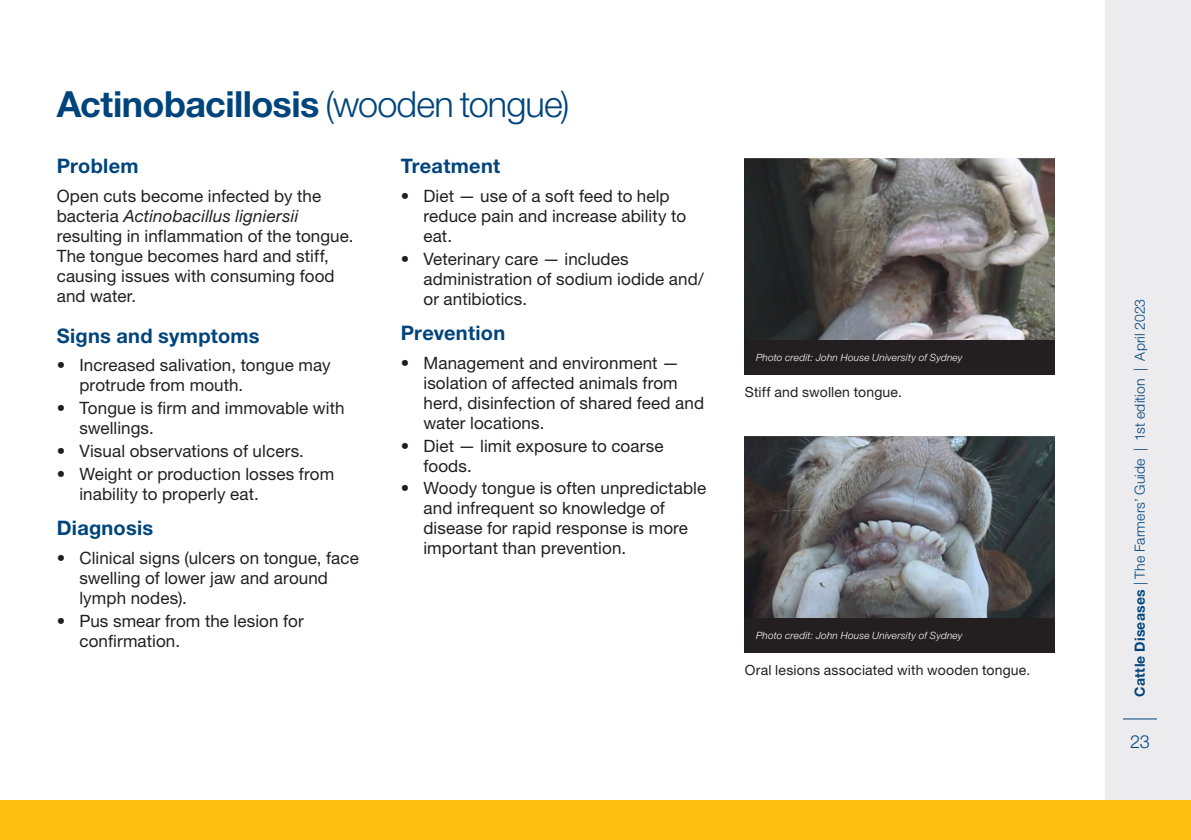
<style>
.page{position:relative;width:1191px;height:840px;background:#fff}
.page>*{position:absolute;margin:0;border:0;box-sizing:border-box;transform-origin:0 0}
.PIRSA_Heading{font:700 36px "Helvetica Neue LT Std";letter-spacing:-.015em;color:#00447c}
.Disease_Subhead{font:700 20px "Helvetica Neue LT Std";letter-spacing:.015em;color:#00447c}
.t1{font:300 18px "Helvetica Neue LT Std";color:#00447c}
.PIRSA_Body_Text{font:17px/20px "Helvetica Neue LT Std";letter-spacing:.005em;color:#231f20}
.t2{font:14px "Helvetica Neue LT Std";letter-spacing:.015em;color:#231f20}
.t3{font:300 14px "Helvetica Neue LT Std";letter-spacing:.01em;color:#00447c}
.Source_Text{font:italic 300 10px "Helvetica Neue LT Std";letter-spacing:.02em;color:#fff}
.s1{font-weight:300}
.s2{font-style:italic}
.s3{font-weight:700}
</style>
<div class="page">
<div style="left:1106px;top:0;width:85px;height:839px;background:#ececee"></div>
<hr style="left:1123px;top:718px;width:34px;height:1px;background:#00447c">
<div style="left:0;top:799px;width:1191px;height:40px;background:#fdbe12"></div>
<img style="left:745px;top:159px;width:309px;height:181px">
<img style="left:745px;top:436px;width:309px;height:182px">
<div style="left:745px;top:340px;width:309px;height:34px;background:#231f20"></div>
<div style="left:745px;top:618px;width:309px;height:34px;background:#231f20"></div>
<p class="PIRSA_Heading" style="left:57px;top:81px;width:514px">Actinobacillosis <span class="s1">(wooden tongue)</span></p>
<p class="Disease_Subhead" style="left:401px;top:154px;width:101px">Treatment</p>
<p class="PIRSA_Body_Text" style="left:423px;top:185px;width:264px;text-indent:-23px">• Diet — use of a soft feed to help reduce pain and increase ability to eat.</p>
<p class="PIRSA_Body_Text" style="left:423px;top:248px;width:282px;text-indent:-23px">• Veterinary care — includes administration of sodium iodide and/ or antibiotics.</p>
<p class="Disease_Subhead" style="left:401px;top:320px;width:106px">Prevention</p>
<p class="PIRSA_Body_Text" style="left:423px;top:352px;width:282px;text-indent:-23px">• Management and environment — isolation of affected animals from herd, disinfection of shared feed and water locations.</p>
<p class="PIRSA_Body_Text" style="left:423px;top:435px;width:242px;text-indent:-23px">• Diet — limit exposure to coarse foods.</p>
<p class="PIRSA_Body_Text" style="left:423px;top:478px;width:284px;text-indent:-23px">• Woody tongue is often unpredictable and infrequent so knowledge of disease for rapid response is more important than prevention.</p>
<p class="Disease_Subhead" style="left:57px;top:154px;width:83px">Problem</p>
<p class="PIRSA_Body_Text" style="left:57px;top:185px;width:298px">Open cuts become infected by the bacteria <span class="s2">Actinobacillus ligniersii </span>resulting in inflammation of the tongue.<br>The tongue becomes hard and stiff, causing issues with consuming food and water.</p>
<p class="Disease_Subhead" style="left:57px;top:323px;width:204px">Signs and symptoms</p>
<p class="PIRSA_Body_Text" style="left:79px;top:355px;width:253px;text-indent:-23px">• Increased salivation, tongue may protrude from mouth.</p>
<p class="PIRSA_Body_Text" style="left:79px;top:398px;width:267px;text-indent:-23px">• Tongue is firm and immovable with swellings.</p>
<p class="PIRSA_Body_Text" style="left:57px;top:440px;width:249px">• Visual observations of ulcers.</p>
<p class="PIRSA_Body_Text" style="left:79px;top:463px;width:256px;text-indent:-23px">• Weight or production losses from inability to properly eat.</p>
<p class="Disease_Subhead" style="left:57px;top:515px;width:98px">Diagnosis</p>
<p class="PIRSA_Body_Text" style="left:79px;top:547px;width:281px;text-indent:-23px">• Clinical signs (ulcers on tongue, face swelling of lower jaw and around lymph nodes).</p>
<p class="PIRSA_Body_Text" style="left:79px;top:610px;width:226px;text-indent:-23px">• Pus smear from the lesion for confirmation.</p>
<p class="Source_Text" style="left:756px;top:351px;width:208px">Photo credit: John House University of Sydney</p>
<p class="t2" style="left:745px;top:384px;width:159px">Stiff and swollen tongue.</p>
<p class="Source_Text" style="left:756px;top:629px;width:208px">Photo credit: John House University of Sydney</p>
<p class="t2" style="left:745px;top:661px;width:287px">Oral lesions associated with wooden tongue.</p>
<p class="t3" style="left:1131px;top:696px;width:399px;rotate:-90deg"><span class="s3">Cattle Diseases</span> | The Farmers’ Guide | 1st edition | April 2023</p>
<p class="t1" style="left:1130px;top:730px;width:21px">23</p>
</div>
